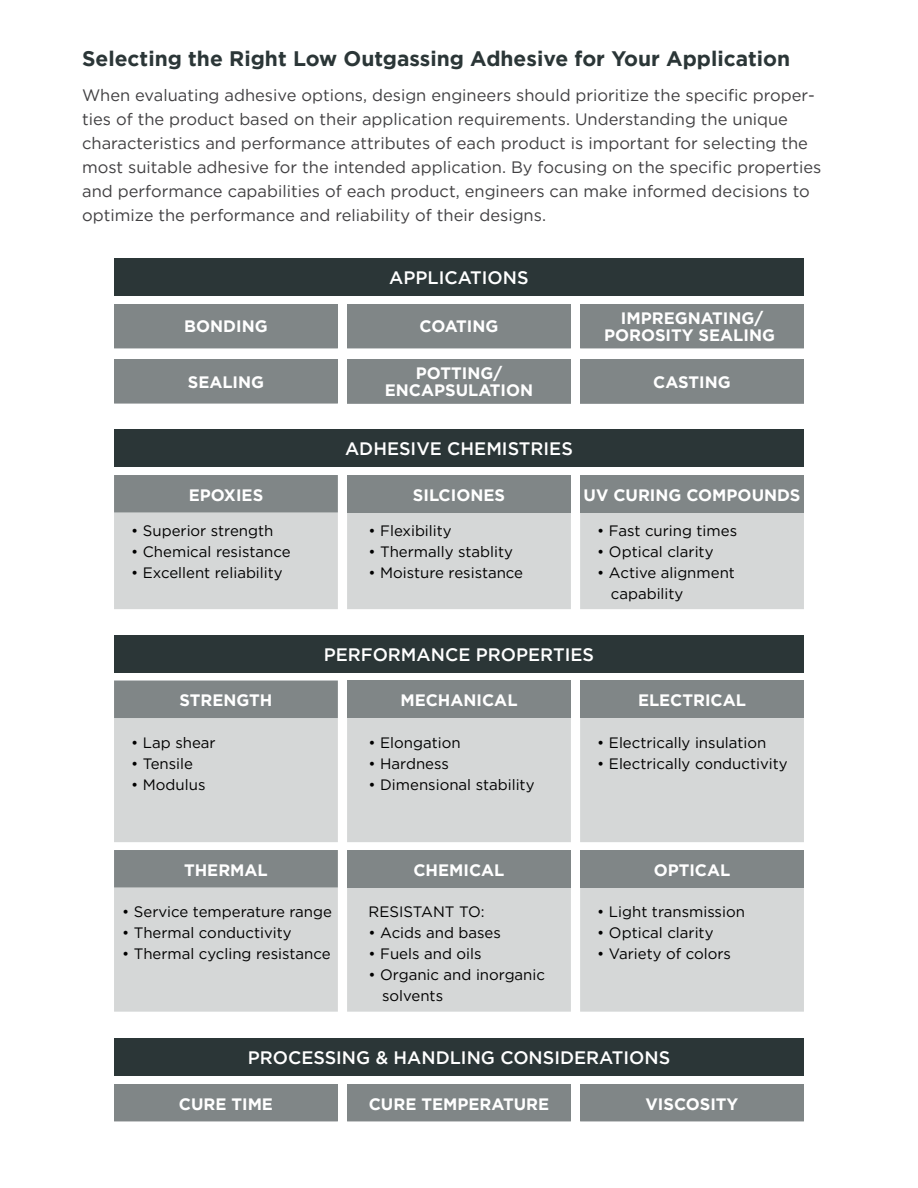
<style>
.page{position:relative;width:918px;height:1188px;background:#fff}
.page>*{position:absolute;margin:0;border:0;box-sizing:border-box;transform-origin:0 0}
.t1{font:700 21px "Gotham";color:#2b3637}
.t2{font:500 18px "Gotham";color:#fff}
.t3{font:16.5px/24px "Gotham";color:#414042}
.t4{font:700 16.5px/16.8px "Gotham";color:#fff;text-align:center}
.t5{font:15px/21px "Gotham";color:#000}
</style>
<div class="page">
<div style="left:114px;top:430px;width:690px;height:37px;background:#2b3637"></div>
<svg style="left:114px;top:475px;width:224px;height:134px;background:#bdc0c0"></svg>
<div style="left:580px;top:513px;width:224px;height:96px;background:#d5d7d7"></div>
<div style="left:580px;top:475px;width:224px;height:38px;background:#808687"></div>
<div style="left:347px;top:513px;width:224px;height:96px;background:#d5d7d7"></div>
<div style="left:347px;top:475px;width:224px;height:38px;background:#808687"></div>
<div style="left:114px;top:635px;width:690px;height:38px;background:#2b3637"></div>
<svg style="left:114px;top:681px;width:224px;height:161px;background:#c1c4c4"></svg>
<div style="left:580px;top:718px;width:224px;height:124px;background:#d5d7d7"></div>
<div style="left:580px;top:681px;width:224px;height:37px;background:#808687"></div>
<div style="left:347px;top:718px;width:224px;height:124px;background:#d5d7d7"></div>
<div style="left:347px;top:681px;width:224px;height:37px;background:#808687"></div>
<svg style="left:114px;top:850px;width:224px;height:162px;background:#c1c4c4"></svg>
<div style="left:580px;top:888px;width:224px;height:124px;background:#d5d7d7"></div>
<div style="left:580px;top:850px;width:224px;height:38px;background:#808687"></div>
<div style="left:347px;top:888px;width:224px;height:124px;background:#d5d7d7"></div>
<div style="left:347px;top:850px;width:224px;height:38px;background:#808687"></div>
<div style="left:114px;top:259px;width:690px;height:37px;background:#2b3637"></div>
<svg style="left:114px;top:348px;width:224px;height:1px"></svg>
<div style="left:114px;top:304px;width:224px;height:44px;background:#808687"></div>
<hr style="left:580px;top:348px;width:224px;height:1px;background:#959a9b">
<div style="left:580px;top:304px;width:224px;height:44px;background:#808687"></div>
<hr style="left:347px;top:348px;width:224px;height:1px;background:#959a9b">
<div style="left:347px;top:304px;width:224px;height:44px;background:#808687"></div>
<hr style="left:114px;top:403px;width:224px;height:1px;background:#959a9b">
<div style="left:114px;top:359px;width:224px;height:44px;background:#808687"></div>
<hr style="left:580px;top:403px;width:224px;height:1px;background:#959a9b">
<div style="left:580px;top:359px;width:224px;height:44px;background:#808687"></div>
<hr style="left:347px;top:403px;width:224px;height:1px;background:#959a9b">
<div style="left:347px;top:359px;width:224px;height:44px;background:#808687"></div>
<div style="left:114px;top:1039px;width:690px;height:37px;background:#2b3637"></div>
<svg style="left:114px;top:1121px;width:224px;height:1px"></svg>
<div style="left:114px;top:1084px;width:224px;height:37px;background:#808687"></div>
<hr style="left:580px;top:1121px;width:224px;height:1px;background:#959a9b">
<div style="left:580px;top:1084px;width:224px;height:37px;background:#808687"></div>
<hr style="left:347px;top:1121px;width:224px;height:1px;background:#959a9b">
<div style="left:347px;top:1084px;width:224px;height:37px;background:#808687"></div>
<h1 class="t1" style="left:82px;top:45px;width:710px">Selecting the Right Low Outgassing Adhesive for Your Application</h1>
<p class="t3" style="left:82px;top:83px;width:741px">When evaluating adhesive options, design engineers should prioritize the specific proper&shy;ties of the product based on their application requirements. Understanding the unique characteristics and performance attributes of each product is important for selecting the most suitable adhesive for the intended application. By focusing on the specific properties and performance capabilities of each product, engineers can make informed decisions to optimize the performance and reliability of their designs.</p>
<p class="t4" style="left:184px;top:318px;width:85px">BONDING</p>
<p class="t2" style="left:389px;top:266px;width:141px">APPLICATIONS</p>
<p class="t4" style="left:420px;top:318px;width:80px">COATING</p>
<p class="t4" style="left:604px;top:310px;width:172px">IMPREGNATING/<br>POROSITY SEALING</p>
<p class="t4" style="left:385px;top:365px;width:150px">POTTING/<br>ENCAPSULATION</p>
<p class="t4" style="left:188px;top:373px;width:78px">SEALING</p>
<p class="t4" style="left:653px;top:373px;width:79px">CASTING</p>
<p class="t2" style="left:345px;top:437px;width:229px">ADHESIVE CHEMISTRIES</p>
<p class="t4" style="left:189px;top:486px;width:76px">EPOXIES</p>
<p class="t4" style="left:413px;top:486px;width:94px">SILCIONES</p>
<p class="t4" style="left:584px;top:486px;width:218px">UV CURING COMPOUNDS</p>
<p class="t5" style="left:369px;top:520px;width:85px">• Flexibility</p>
<p class="t5" style="left:369px;top:541px;width:146px">• Thermally stablity</p>
<p class="t5" style="left:369px;top:562px;width:156px">• Moisture resistance</p>
<p class="t5" style="left:131px;top:520px;width:144px">• Superior strength</p>
<p class="t5" style="left:131px;top:541px;width:161px">• Chemical resistance</p>
<p class="t5" style="left:131px;top:562px;width:153px">• Excellent reliability</p>
<p class="t5" style="left:597px;top:520px;width:141px">• Fast curing times</p>
<p class="t5" style="left:597px;top:541px;width:118px">• Optical clarity</p>
<p class="t5" style="left:611px;top:562px;width:126px;text-indent:-14px">• Active alignment capability</p>
<p class="t2" style="left:324px;top:643px;width:272px">PERFORMANCE PROPERTIES</p>
<p class="t4" style="left:179px;top:692px;width:95px">STRENGTH</p>
<p class="t4" style="left:400px;top:692px;width:119px">MECHANICAL</p>
<p class="t4" style="left:638px;top:692px;width:110px">ELECTRICAL</p>
<p class="t5" style="left:369px;top:732px;width:94px">• Elongation</p>
<p class="t5" style="left:369px;top:753px;width:82px">• Hardness</p>
<p class="t5" style="left:369px;top:774px;width:167px">• Dimensional stability</p>
<p class="t5" style="left:131px;top:732px;width:86px">• Lap shear</p>
<p class="t5" style="left:131px;top:753px;width:63px">• Tensile</p>
<p class="t5" style="left:131px;top:774px;width:76px">• Modulus</p>
<p class="t5" style="left:597px;top:732px;width:171px">• Electrically insulation</p>
<p class="t5" style="left:597px;top:753px;width:192px">• Electrically conductivity</p>
<p class="t4" style="left:184px;top:861px;width:85px">THERMAL</p>
<p class="t4" style="left:413px;top:861px;width:93px">CHEMICAL</p>
<p class="t4" style="left:654px;top:861px;width:78px">OPTICAL</p>
<p class="t5" style="left:369px;top:901px;width:118px">RESISTANT TO:</p>
<p class="t5" style="left:369px;top:922px;width:134px">• Acids and bases</p>
<p class="t5" style="left:369px;top:943px;width:114px">• Fuels and oils</p>
<p class="t5" style="left:382px;top:964px;width:164px;text-indent:-14px">• Organic and inorganic solvents</p>
<p class="t5" style="left:597px;top:901px;width:149px">• Light transmission</p>
<p class="t5" style="left:597px;top:922px;width:118px">• Optical clarity</p>
<p class="t5" style="left:597px;top:943px;width:135px">• Variety of colors</p>
<p class="t5" style="left:122px;top:901px;width:211px">• Service temperature range</p>
<p class="t5" style="left:122px;top:922px;width:171px">• Thermal conductivity</p>
<p class="t5" style="left:122px;top:943px;width:210px">• Thermal cycling resistance</p>
<p class="t2" style="left:248px;top:1046px;width:424px">PROCESSING &amp; HANDLING CONSIDERATIONS</p>
<p class="t4" style="left:179px;top:1095px;width:96px">CURE TIME</p>
<p class="t4" style="left:369px;top:1095px;width:182px">CURE TEMPERATURE</p>
<p class="t4" style="left:646px;top:1095px;width:94px">VISCOSITY</p>
</div>
